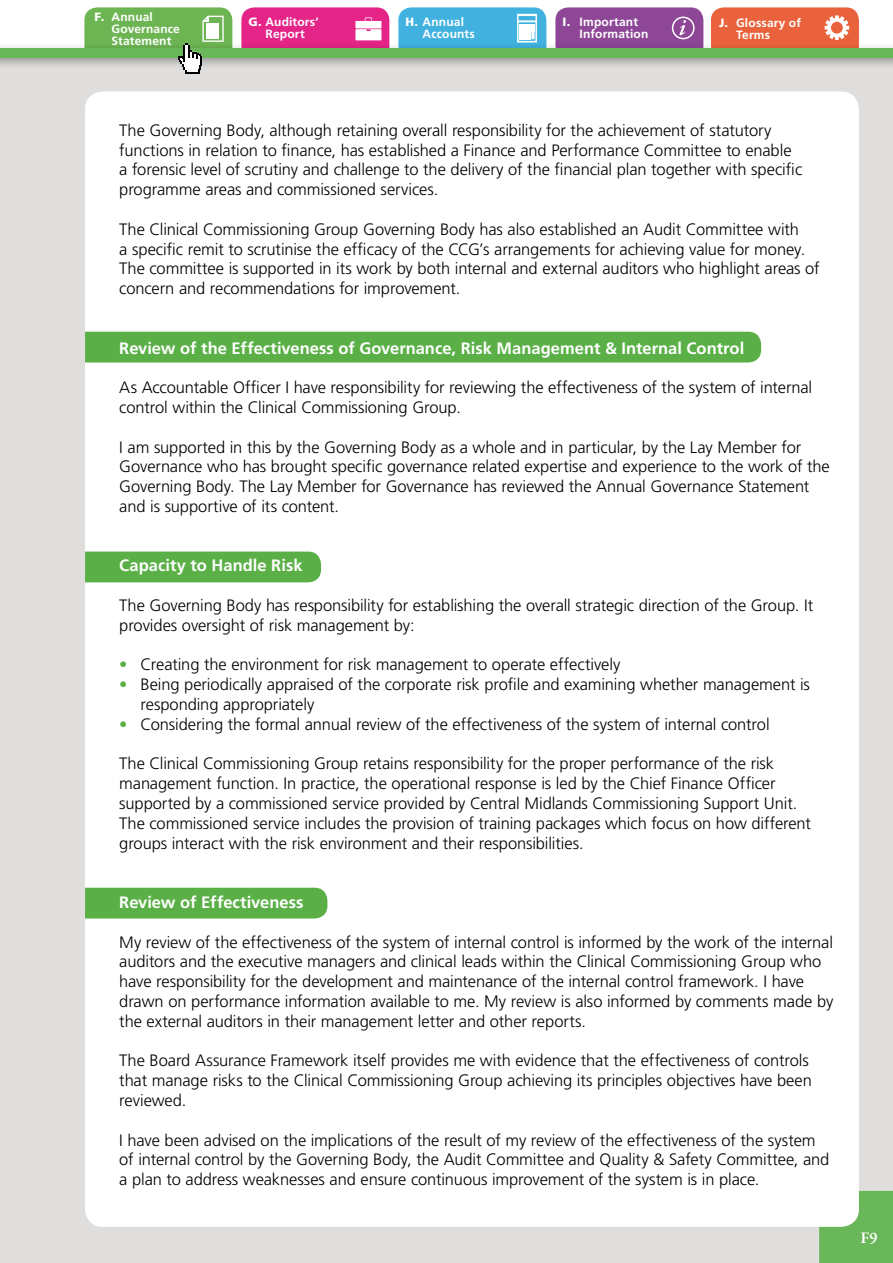
<style>
.page{position:relative;width:893px;height:1263px;background:#fff}
.page>*{position:absolute;margin:0;border:0;box-sizing:border-box;transform-origin:0 0}
.t1{font:300 16.5px/19.8px "Frutiger LT";letter-spacing:-.005em;color:#000}
.t2{font:700 16.5px "Frutiger LT";color:#fff}
.t3{font:600 16.5px "Garamond Premr Pro";color:#fff}
.t4{font:700 12px/12px "Frutiger LT";letter-spacing:.01em;color:#fff}
.s1{font-family:"Frutiger";font-weight:900}
.s2{color:#5ab047}
</style>
<div class="page">
<div style="left:84px;top:7px;width:148px;height:51px;background:#6db553;border-radius:13px"></div>
<div style="left:241px;top:7px;width:148px;height:51px;background:#e52488;border-radius:13px"></div>
<div style="left:711px;top:7px;width:148px;height:51px;background:#e9623b;border-radius:13px"></div>
<div style="left:398px;top:7px;width:148px;height:51px;background:#41b2e0;border-radius:13px"></div>
<div style="left:555px;top:7px;width:148px;height:51px;background:#8e4797;border-radius:13px"></div>
<svg style="left:825px;top:15px;width:24px;height:25px"></svg>
<div style="left:355px;top:21px;width:26px;height:7px;background:#fff"></div>
<svg style="left:355px;top:29px;width:26px;height:11px"></svg>
<svg style="left:365px;top:17px;width:7px;height:4px"></svg>
<div style="left:0;top:49px;width:893px;height:1214px;background:#dfdedd"></div>
<div style="left:819px;top:1191px;width:74px;height:72px;background:#6ab759"></div>
<div style="left:85px;top:91px;width:774px;height:1136px;background:#fff;border-radius:18px"></div>
<div style="left:0;top:42px;width:893px;height:28px;background:#000;opacity:.37"></div>
<div style="left:0;top:48px;width:893px;height:10px;background:#6ab759"></div>
<svg style="left:517px;top:14px;width:20px;height:29px"></svg>
<div style="left:672px;top:17px;width:23px;height:22px;border:2px solid #fff;border-radius:50%"></div>
<svg style="left:679px;top:20px;width:7px;height:15px"></svg>
<div style="left:85px;top:888px;width:242px;height:30px;background:#5ab047"></div>
<div style="left:85px;top:332px;width:676px;height:30px;background:#5ab047"></div>
<div style="left:85px;top:552px;width:236px;height:30px;background:#5ab047"></div>
<svg style="left:178px;top:16px;width:46px;height:58px"></svg>
<p class="t4" style="left:112px;top:10px;width:70px;text-indent:-17px"><span class="s1">F.</span> Annual<br>Governance<br>Statement</p>
<p class="t4" style="left:249px;top:16px;width:72px;text-align:center"><span class="s1">G.</span> Auditors’<br>Report</p>
<p class="t4" style="left:736px;top:17px;width:66px;text-indent:-17px"><span class="s1">J.</span> Glossary of<br>Terms</p>
<p class="t4" style="left:423px;top:16px;width:54px;text-indent:-17px"><span class="s1">H.</span> Annual<br>Accounts</p>
<p class="t4" style="left:580px;top:16px;width:70px;text-indent:-17px"><span class="s1">I.</span> Important<br>Information</p>
<p class="t1" style="left:119px;top:120px;width:685px">The Governing Body, although retaining overall responsibility for the achievement of statutory functions in relation to finance, has established a Finance and Performance Committee to enable a forensic level of scrutiny and challenge to the delivery of the financial plan together with specific programme areas and commissioned services.</p>
<p class="t1" style="left:119px;top:219px;width:702px">The Clinical Commissioning Group Governing Body has also established an Audit Committee with<br>a specific remit to scrutinise the efficacy of the CCG’s arrangements for achieving value for money.<br>The committee is supported in its work by both internal and external auditors who highlight areas of concern and recommendations for improvement.</p>
<p class="t2" style="left:119px;top:338px;width:626px">Review of the Effectiveness of Governance, Risk Management &amp; Internal Control</p>
<p class="t1" style="left:119px;top:378px;width:694px">As Accountable Officer I have responsibility for reviewing the effectiveness of the system of internal control within the Clinical Commissioning Group.</p>
<p class="t1" style="left:119px;top:437px;width:712px">I am supported in this by the Governing Body as a whole and in particular, by the Lay Member for Governance who has brought specific governance related expertise and experience to the work of the Governing Body. The Lay Member for Governance has reviewed the Annual Governance Statement and is supportive of its content.</p>
<p class="t2" style="left:119px;top:556px;width:185px">Capacity to Handle Risk</p>
<p class="t1" style="left:119px;top:596px;width:695px">The Governing Body has responsibility for establishing the overall strategic direction of the Group. It provides oversight of risk management by:</p>
<p class="t1" style="left:119px;top:655px;width:502px"><span class="s2">•</span> Creating the environment for risk management to operate effectively</p>
<p class="t1" style="left:141px;top:675px;width:671px;text-indent:-21px"><span class="s2">•</span> Being periodically appraised of the corporate risk profile and examining whether management is responding appropriately</p>
<p class="t1" style="left:119px;top:714px;width:652px"><span class="s2">•</span> Considering the formal annual review of the effectiveness of the system of internal control</p>
<p class="t1" style="left:119px;top:754px;width:693px">The Clinical Commissioning Group retains responsibility for the proper performance of the risk management function. In practice, the operational response is led by the Chief Finance Officer supported by a commissioned service provided by Central Midlands Commissioning Support Unit.<br>The commissioned service includes the provision of training packages which focus on how different groups interact with the risk environment and their responsibilities.</p>
<p class="t2" style="left:119px;top:892px;width:186px">Review of Effectiveness</p>
<p class="t1" style="left:119px;top:932px;width:715px">My review of the effectiveness of the system of internal control is informed by the work of the internal auditors and the executive managers and clinical leads within the Clinical Commissioning Group who have responsibility for the development and maintenance of the internal control framework. I have drawn on performance information available to me. My review is also informed by comments made by the external auditors in their management letter and other reports.</p>
<p class="t1" style="left:119px;top:1051px;width:694px">The Board Assurance Framework itself provides me with evidence that the effectiveness of controls that manage risks to the Clinical Commissioning Group achieving its principles objectives have been reviewed.</p>
<p class="t1" style="left:119px;top:1130px;width:711px">I have been advised on the implications of the result of my review of the effectiveness of the system of internal control by the Governing Body, the Audit Committee and Quality &amp; Safety Committee, and a plan to address weaknesses and ensure continuous improvement of the system is in place.</p>
<p class="t3" style="left:860px;top:1228px;width:19px">F9</p>
</div>
